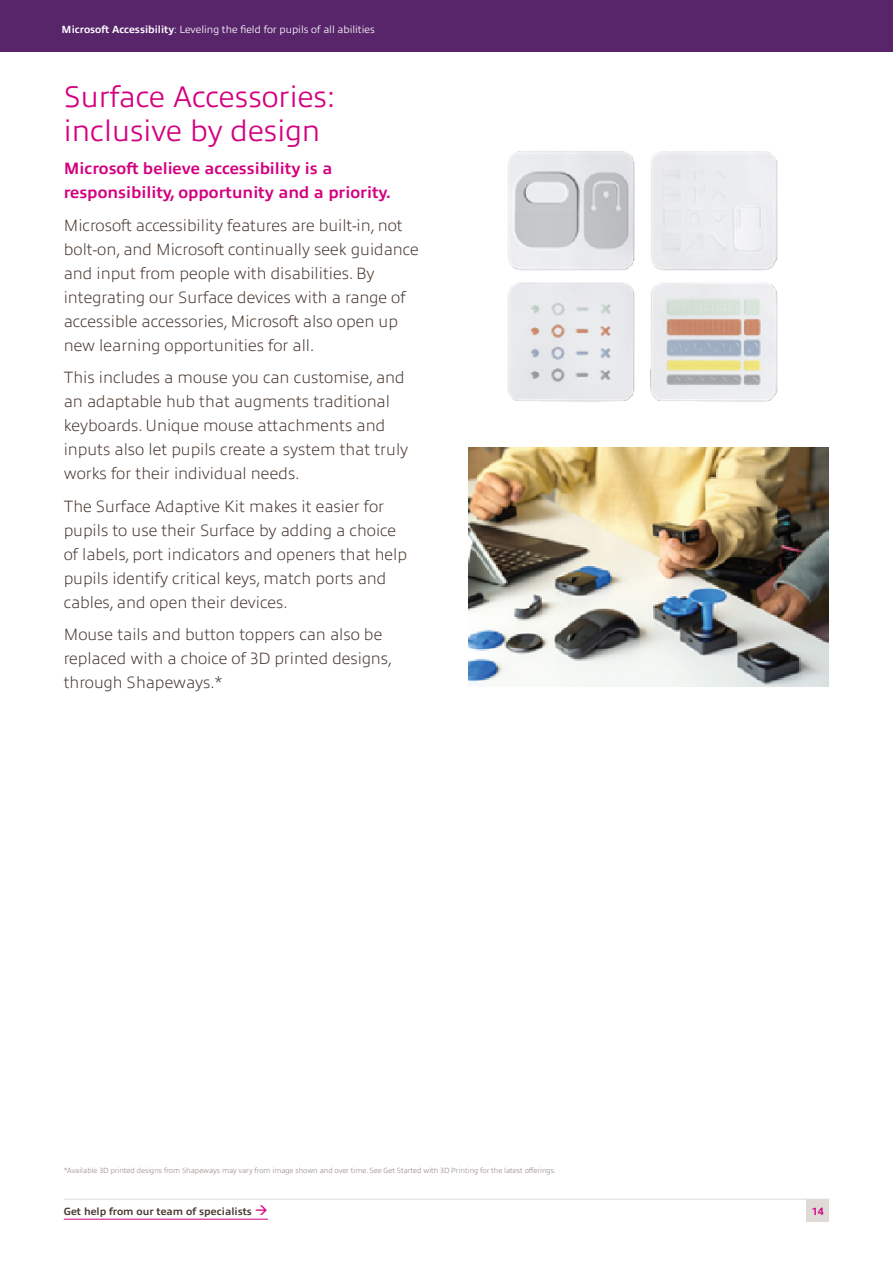
<style>
.page{position:relative;width:893px;height:1263px;background:#fff}
.page>*{position:absolute;margin:0;border:0;box-sizing:border-box;transform-origin:0 0}
.t1{font:300 30px/34.5px "Allumi Pro";color:#d4007f}
.t2{font:200 16.5px/24px "Allumi Pro";color:#47382f}
.t3{font:700 16.5px/24px "Allumi Pro";color:#d4007f}
.t4{font:300 10.5px "Allumi Pro";color:#fff}
.t5{font:700 10.5px "Allumi Pro";color:#47382f}
.t6{font:700 10.5px "Allumi Pro";color:#d4007f}
.t7{font:200 7.5px "Allumi Pro";color:#887c77}
.s1{font-weight:700}
.s2{color:#d4007f}
</style>
<div class="page">
<div style="left:0;top:0;width:893px;height:51px;background:#58256b"></div>
<hr style="left:64px;top:1199px;width:765px;height:1px;background:#dfdad5">
<div style="left:806px;top:1199px;width:23px;height:23px;background:#dfdad5"></div>
<hr style="left:64px;top:1219px;width:204px;height:1px;background:#d4007f">
<img style="left:507px;top:151px;width:271px;height:251px">
<img style="left:468px;top:447px;width:361px;height:240px">
<p class="t4" style="left:62px;top:21px;width:315px"><span class="s1">Microsoft Accessibility</span>: Leveling the field for pupils of all abilities</p>
<h1 class="t1" style="left:64px;top:77px;width:273px">Surface Accessories: inclusive by design</h1>
<p class="t3" style="left:64px;top:155px;width:329px">Microsoft believe accessibility is a responsibility, opportunity and a priority.</p>
<p class="t2" style="left:64px;top:212px;width:357px">Microsoft accessibility features are built-in, not bolt-on, and Microsoft continually seek guidance and input from people with disabilities. By integrating our Surface devices with a range of accessible accessories, Microsoft also open up new learning opportunities for all.</p>
<p class="t2" style="left:64px;top:364px;width:346px">This includes a mouse you can customise, and an adaptable hub that augments traditional keyboards. Unique mouse attachments and inputs also let pupils create a system that truly works for their individual needs.</p>
<p class="t2" style="left:64px;top:493px;width:345px">The Surface Adaptive Kit makes it easier for pupils to use their Surface by adding a choice of labels, port indicators and openers that help pupils identify critical keys, match ports and cables, and open their devices.</p>
<p class="t2" style="left:64px;top:621px;width:330px">Mouse tails and button toppers can also be replaced with a choice of 3D printed designs, through Shapeways.*</p>
<p class="t7" style="left:64px;top:1165px;width:494px">*Available 3D printed designs from Shapeways may vary from image shown and over time. See Get Started with 3D Printing for the latest offerings.</p>
<p class="t5" style="left:64px;top:1203px;width:206px">Get help from our team of specialists <span class="s2">→</span></p>
<p class="t6" style="left:812px;top:1203px;width:13px">14</p>
</div>
